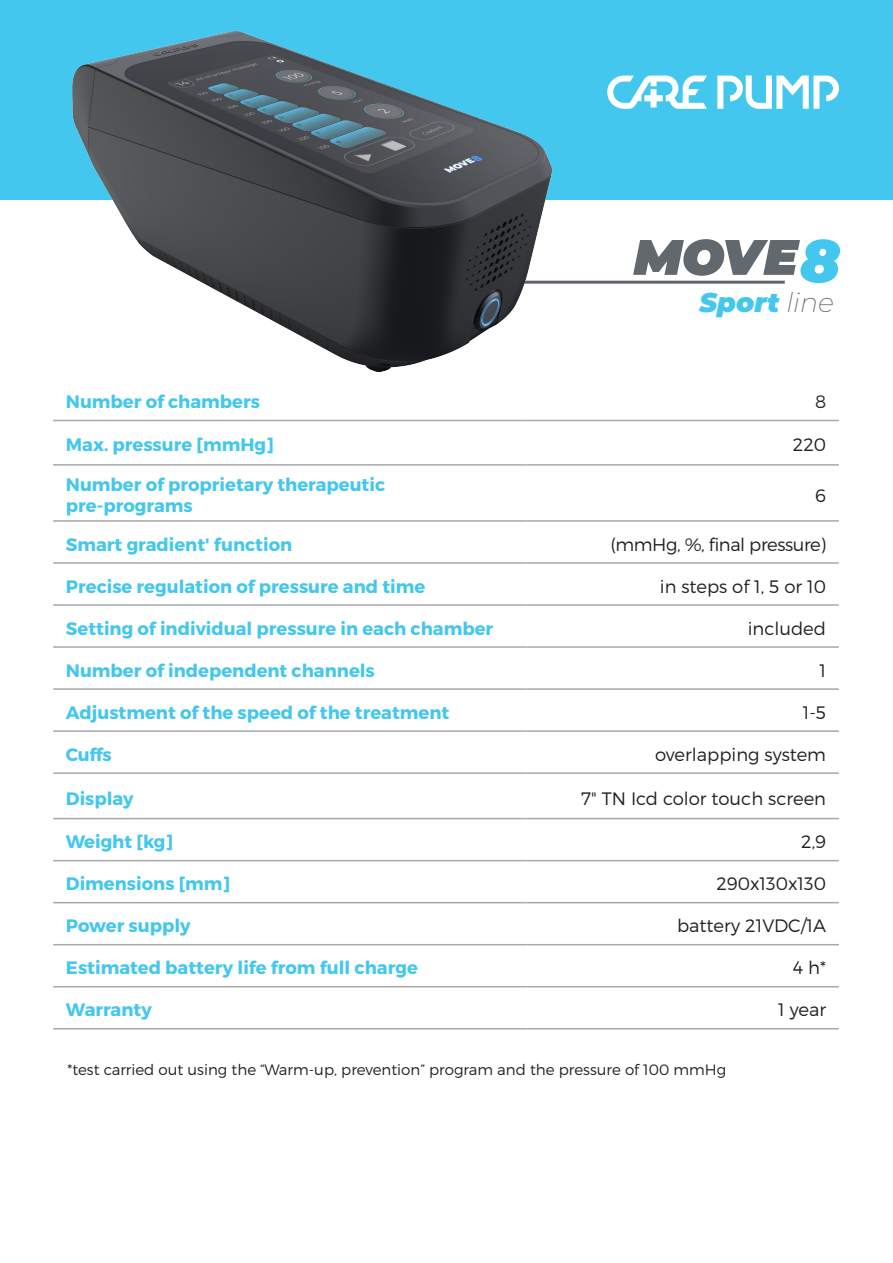
<style>
.page{position:relative;width:893px;height:1263px;background:#fff}
.page>*{position:absolute;margin:0;border:0;box-sizing:border-box;transform-origin:0 0}
.t1{font:italic 900 27px "Montserrat";color:#44c7ee}
.t2{font:700 18px/21.6px "Montserrat";color:#44c7ee}
.t3{font:300 18px "Montserrat";color:#231f20}
.t4{font:300 18px "Montserrat";letter-spacing:-.025em;color:#231f20}
.t5{font:300 15px "Montserrat";color:#231f20}
.s1{font-weight:200;color:#5f6369}
</style>
<div class="page">
<hr style="left:379px;top:281px;width:406px;height:3px;background:#5f6369">
<div style="left:0;top:0;width:893px;height:200px;background:#44c7ee"></div>
<svg style="left:668px;top:76px;width:39px;height:33px"></svg>
<svg style="left:717px;top:76px;width:122px;height:33px"></svg>
<hr style="left:53px;top:420px;width:474px;height:1px;background:#a8a9ad">
<hr style="left:527px;top:420px;width:312px;height:1px;background:#a8a9ad">
<hr style="left:53px;top:464px;width:474px;height:2px;background:#a8a9ad">
<hr style="left:527px;top:464px;width:312px;height:2px;background:#a8a9ad">
<hr style="left:53px;top:520px;width:474px;height:2px;background:#a8a9ad">
<hr style="left:527px;top:520px;width:312px;height:2px;background:#a8a9ad">
<hr style="left:53px;top:562px;width:474px;height:2px;background:#a8a9ad">
<hr style="left:527px;top:562px;width:312px;height:2px;background:#a8a9ad">
<hr style="left:53px;top:604px;width:474px;height:2px;background:#a8a9ad">
<hr style="left:527px;top:604px;width:312px;height:2px;background:#a8a9ad">
<hr style="left:53px;top:646px;width:474px;height:2px;background:#a8a9ad">
<hr style="left:527px;top:646px;width:312px;height:2px;background:#a8a9ad">
<hr style="left:53px;top:688px;width:474px;height:2px;background:#a8a9ad">
<hr style="left:527px;top:688px;width:312px;height:2px;background:#a8a9ad">
<hr style="left:53px;top:730px;width:474px;height:2px;background:#a8a9ad">
<hr style="left:527px;top:730px;width:312px;height:2px;background:#a8a9ad">
<hr style="left:53px;top:772px;width:474px;height:2px;background:#a8a9ad">
<hr style="left:527px;top:772px;width:312px;height:2px;background:#a8a9ad">
<hr style="left:53px;top:818px;width:474px;height:1px;background:#a8a9ad">
<hr style="left:527px;top:818px;width:312px;height:1px;background:#a8a9ad">
<hr style="left:53px;top:860px;width:474px;height:1px;background:#a8a9ad">
<hr style="left:527px;top:860px;width:312px;height:1px;background:#a8a9ad">
<hr style="left:53px;top:902px;width:474px;height:1px;background:#a8a9ad">
<hr style="left:527px;top:902px;width:312px;height:1px;background:#a8a9ad">
<hr style="left:53px;top:944px;width:474px;height:1px;background:#a8a9ad">
<hr style="left:527px;top:944px;width:312px;height:1px;background:#a8a9ad">
<hr style="left:53px;top:986px;width:474px;height:1px;background:#a8a9ad">
<hr style="left:527px;top:986px;width:312px;height:1px;background:#a8a9ad">
<hr style="left:53px;top:1028px;width:474px;height:1px;background:#a8a9ad">
<hr style="left:527px;top:1028px;width:312px;height:1px;background:#a8a9ad">
<img style="left:72px;top:30px;width:596px;height:342px">
<svg style="left:633px;top:239px;width:207px;height:44px"></svg>
<p class="t1" style="left:699px;top:282px;width:136px">Sport <span class="s1">line</span></p>
<p class="t2" style="left:66px;top:391px;width:196px">Number of chambers</p>
<p class="t3" style="left:815px;top:391px;width:13px">8</p>
<p class="t2" style="left:66px;top:434px;width:210px">Max. pressure [mmHg]</p>
<p class="t3" style="left:793px;top:434px;width:35px">220</p>
<p class="t2" style="left:66px;top:474px;width:321px">Number of proprietary therapeutic pre-programs</p>
<p class="t3" style="left:815px;top:484px;width:12px">6</p>
<p class="t2" style="left:66px;top:534px;width:228px">Smart gradient' function</p>
<p class="t4" style="left:611px;top:533px;width:217px">(mmHg, %, final pressure)</p>
<p class="t2" style="left:66px;top:576px;width:361px">Precise regulation of pressure and time</p>
<p class="t3" style="left:660px;top:575px;width:168px">in steps of 1, 5 or 10</p>
<p class="t2" style="left:66px;top:618px;width:429px">Setting of individual pressure in each chamber</p>
<p class="t3" style="left:748px;top:617px;width:80px">included</p>
<p class="t2" style="left:66px;top:660px;width:310px">Number of independent channels</p>
<p class="t3" style="left:819px;top:659px;width:8px">1</p>
<p class="t2" style="left:66px;top:702px;width:385px">Adjustment of the speed of the treatment</p>
<p class="t3" style="left:803px;top:701px;width:25px">1-5</p>
<p class="t2" style="left:66px;top:744px;width:47px">Cuffs</p>
<p class="t3" style="left:655px;top:743px;width:172px">overlapping system</p>
<p class="t2" style="left:66px;top:788px;width:69px">Display</p>
<p class="t3" style="left:581px;top:787px;width:246px">7" TN Icd color touch screen</p>
<p class="t2" style="left:66px;top:831px;width:109px">Weight [kg]</p>
<p class="t3" style="left:801px;top:831px;width:26px">2,9</p>
<p class="t2" style="left:66px;top:873px;width:166px">Dimensions [mm]</p>
<p class="t3" style="left:716px;top:873px;width:111px">290x130x130</p>
<p class="t2" style="left:66px;top:915px;width:126px">Power supply</p>
<p class="t3" style="left:677px;top:915px;width:151px">battery 21VDC/1A</p>
<p class="t2" style="left:66px;top:957px;width:353px">Estimated battery life from full charge</p>
<p class="t3" style="left:793px;top:957px;width:35px">4 h*</p>
<p class="t2" style="left:66px;top:999px;width:87px">Warranty</p>
<p class="t3" style="left:778px;top:999px;width:50px">1 year</p>
<p class="t5" style="left:67px;top:1061px;width:660px">*test carried out using the “Warm-up, prevention” program and the pressure of 100 mmHg</p>
</div>
